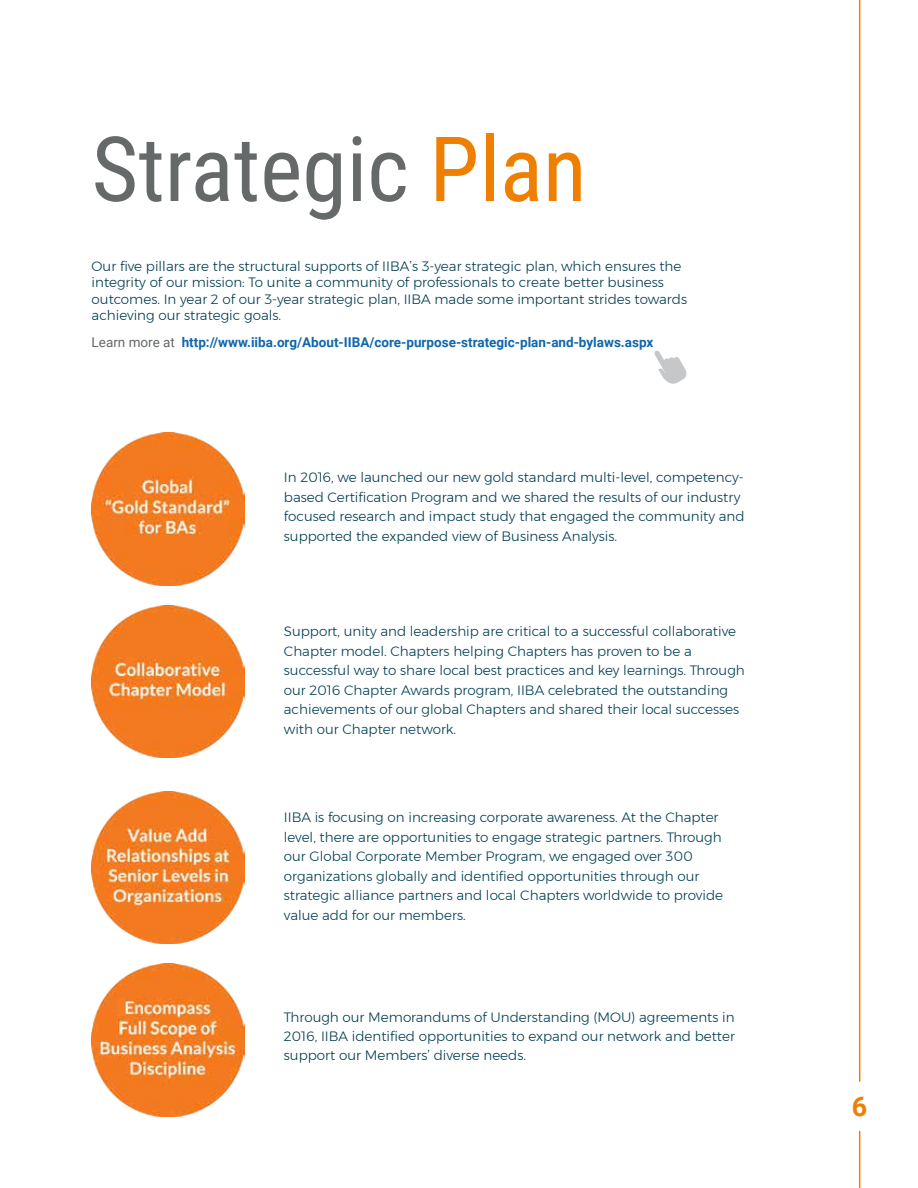
<style>
.page{position:relative;width:918px;height:1188px;background:#fff}
.page>*{position:absolute;margin:0;border:0;box-sizing:border-box;transform-origin:0 0}
.t1{font:90px "Roboto Condensed";color:#666969}
.t2{font:700 26.85px "Roboto";color:#ee7f00}
.t3{font:300 13.5px/19.5px "Montserrat";color:#003c4f}
.t4{font:300 13.5px/19.5px "Montserrat";color:#003e52}
.t5{font:700 13.5px "Roboto";color:#1167ac}
.s1{color:#ee7f00}
.s2{font-weight:400;color:#666969}
</style>
<div class="page">
<hr style="left:859px;top:0;width:1px;height:1082px;background:#ee7f00">
<hr style="left:859px;top:1131px;width:1px;height:57px;background:#ee7f00">
<img style="left:92px;top:433px;width:152px;height:152px">
<img style="left:92px;top:605px;width:152px;height:153px">
<img style="left:92px;top:791px;width:152px;height:153px">
<img style="left:92px;top:964px;width:152px;height:152px">
<svg style="left:654px;top:350px;width:33px;height:34px"></svg>
<h1 class="t1" style="left:92px;top:106px;width:496px">Strategic <span class="s1">Plan</span></h1>
<p class="t3" style="left:92px;top:258px;width:597px;line-height:16.2px">Our five pillars are the structural supports of IIBA’s 3-year strategic plan, which ensures the integrity of our mission: To unite a community of professionals to create better business outcomes. In year 2 of our 3-year strategic plan, IIBA made some important strides towards achieving our strategic goals.</p>
<p class="t5" style="left:92px;top:333px;width:563px"><span class="s2">Learn more at</span> http://www.iiba.org/About-IIBA/core-purpose-strategic-plan-and-bylaws.aspx</p>
<p class="t3" style="left:284px;top:468px;width:462px">In 2016, we launched our new gold standard multi-level, competency&shy;based Certification Program and we shared the results of our industry focused research and impact study that engaged the community and supported the expanded view of Business Analysis.</p>
<p class="t4" style="left:284px;top:622px;width:462px">Support, unity and leadership are critical to a successful collaborative Chapter model. Chapters helping Chapters has proven to be a successful way to share local best practices and key learnings. Through our 2016 Chapter Awards program, IIBA celebrated the outstanding achievements of our global Chapters and shared their local successes with our Chapter network.</p>
<p class="t4" style="left:284px;top:808px;width:441px">IIBA is focusing on increasing corporate awareness. At the Chapter level, there are opportunities to engage strategic partners. Through our Global Corporate Member Program, we engaged over 300 organizations globally and identified opportunities through our strategic alliance partners and local Chapters worldwide to provide value add for our members.</p>
<p class="t3" style="left:284px;top:1007px;width:453px;text-align:justify">Through our Memorandums of Understanding (MOU) agreements in 2016, IIBA identified opportunities to expand our network and better support our Members’ diverse needs.</p>
<h2 class="t2" style="left:852px;top:1088px;width:17px">6</h2>
</div>
